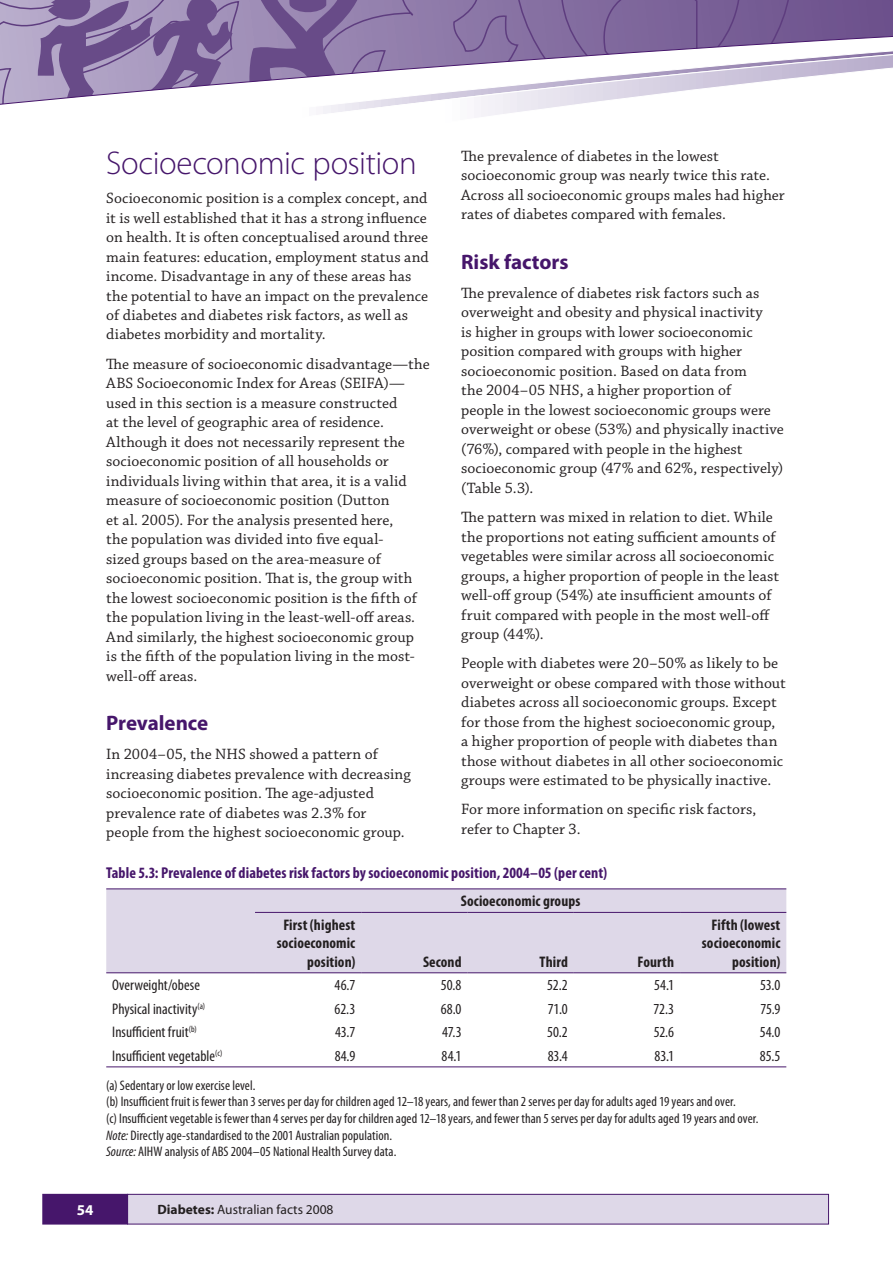
<style>
.page{position:relative;width:893px;height:1263px;background:#fff}
.page>*{position:absolute;margin:0;border:0;box-sizing:border-box;transform-origin:0 0}
.t1{font:300 33px "Myriad Pro";letter-spacing:-.01em;color:#46166b}
.t2{font:700 21px "Myriad Pro";color:#46166b}
.t3{font:15.75px/19.5px "Chaparral Pro";color:#231f20}
.t4{font:700 condensed 15.75px "Myriad Pro";letter-spacing:.005em;color:#46166b}
.t5{font:condensed 15.3px "Myriad Pro";letter-spacing:.005em;color:#231f20}
.t6{font:700 condensed 15.3px/18.5px "Myriad Pro";letter-spacing:.005em;color:#231f20;text-align:right}
.t7{font:700 15px "Myriad Pro";color:#fff}
.t8{font:condensed 13.8px/16.6px "Myriad Pro";letter-spacing:.005em;color:#231f20}
.t9{font:13.5px "Myriad Pro";color:#231f20}
.s1{font-style:italic}
.s2{font-weight:700}
</style>
<div class="page">
<div style="left:128px;top:1194px;width:700px;height:30px;background:#ded8e8"></div>
<div style="left:127px;top:1194px;width:702px;height:30px;border:1px solid #46166b"></div>
<div style="left:43px;top:1194px;width:84px;height:30px;background:#46166b"></div>
<svg style="left:247px;top:0;width:557px;height:18px;background:#80699d"></svg>
<svg style="left:0;top:0;width:240px;height:18px;background:#917dab"></svg>
<svg style="left:0;top:18px;width:892px;height:8px;background:#846da0"></svg>
<svg style="left:0;top:26px;width:892px;height:92px"></svg>
<svg style="left:892px;top:0;width:1px;height:68px"></svg>
<div style="left:106px;top:890px;width:680px;height:83px;background:#ded8e8"></div>
<hr style="left:106px;top:889px;width:680px;height:1px;background:#46166b">
<hr style="left:106px;top:973px;width:149px;height:1px;background:#46166b">
<hr style="left:255px;top:912px;width:106px;height:1px;background:#46166b">
<hr style="left:255px;top:973px;width:106px;height:1px;background:#46166b">
<hr style="left:361px;top:912px;width:106px;height:1px;background:#46166b">
<hr style="left:361px;top:973px;width:106px;height:1px;background:#46166b">
<hr style="left:467px;top:912px;width:107px;height:1px;background:#46166b">
<hr style="left:467px;top:973px;width:107px;height:1px;background:#46166b">
<hr style="left:574px;top:912px;width:106px;height:1px;background:#46166b">
<hr style="left:574px;top:973px;width:106px;height:1px;background:#46166b">
<hr style="left:680px;top:912px;width:106px;height:1px;background:#46166b">
<hr style="left:680px;top:973px;width:106px;height:1px;background:#46166b">
<hr style="left:106px;top:1067px;width:680px;height:1px;background:#46166b">
<p class="t3" style="left:461px;top:147px;width:325px">The prevalence of diabetes in the lowest socioeconomic group was nearly twice this rate.<br>Across all socioeconomic groups males had higher rates of diabetes compared with females.</p>
<h2 class="t2" style="left:461px;top:254px;width:109px">Risk factors</h2>
<p class="t3" style="left:461px;top:285px;width:324px">The prevalence of diabetes risk factors such as overweight and obesity and physical inactivity<br>is higher in groups with lower socioeconomic position compared with groups with higher socioeconomic position. Based on data from<br>the 2004–05 NHS, a higher proportion of<br>people in the lowest socioeconomic groups were overweight or obese (53%) and physically inactive (76%), compared with people in the highest socioeconomic group (47% and 62%, respectively) (Table 5.3).</p>
<p class="t3" style="left:461px;top:509px;width:319px">The pattern was mixed in relation to diet. While the proportions not eating sufficient amounts of vegetables were similar across all socioeconomic groups, a higher proportion of people in the least well-off group (54%) ate insufficient amounts of fruit compared with people in the most well-off group (44%).</p>
<p class="t3" style="left:461px;top:655px;width:326px">People with diabetes were 20–50% as likely to be overweight or obese compared with those without diabetes across all socioeconomic groups. Except for those from the highest socioeconomic group, a higher proportion of people with diabetes than those without diabetes in all other socioeconomic groups were estimated to be physically inactive.</p>
<p class="t3" style="left:461px;top:801px;width:296px">For more information on specific risk factors, refer to Chapter 3.</p>
<p class="t4" style="left:106px;top:867px;width:502px">Table 5.3: Prevalence of diabetes risk factors by socioeconomic position, 2004–05 (per cent)</p>
<p class="t6" style="left:461px;top:894px;width:121px">Socioeconomic groups</p>
<p class="t6" style="left:277px;top:917px;width:80px">First (highest socioeconomic position)</p>
<h1 class="t1" style="left:106px;top:150px;width:312px">Socioeconomic position</h1>
<p class="t3" style="left:106px;top:190px;width:324px">Socioeconomic position is a complex concept, and it is well established that it has a strong influence on health. It is often conceptualised around three main features: education, employment status and income. Disadvantage in any of these areas has the potential to have an impact on the prevalence of diabetes and diabetes risk factors, as well as diabetes morbidity and mortality.</p>
<p class="t3" style="left:106px;top:355px;width:325px">The measure of socioeconomic disadvantage—the ABS Socioeconomic Index for Areas (SEIFA)— used in this section is a measure constructed<br>at the level of geographic area of residence.<br>Although it does not necessarily represent the socioeconomic position of all households or individuals living within that area, it is a valid measure of socioeconomic position (Dutton<br>et al. 2005). For the analysis presented here,<br>the population was divided into five equal-<br>sized groups based on the area-measure of socioeconomic position. That is, the group with the lowest socioeconomic position is the fifth of the population living in the least-well-off areas.<br>And similarly, the highest socioeconomic group<br>is the fifth of the population living in the most&shy;well-off areas.</p>
<h2 class="t2" style="left:106px;top:715px;width:104px">Prevalence</h2>
<p class="t3" style="left:106px;top:746px;width:306px">In 2004–05, the NHS showed a pattern of increasing diabetes prevalence with decreasing socioeconomic position. The age-adjusted prevalence rate of diabetes was 2.3% for people from the highest socioeconomic group.</p>
<p class="t6" style="left:702px;top:917px;width:80px">Fifth (lowest socioeconomic position)</p>
<p class="t6" style="left:423px;top:954px;width:40px">Second</p>
<p class="t6" style="left:539px;top:954px;width:30px">Third</p>
<p class="t6" style="left:637px;top:954px;width:38px">Fourth</p>
<p class="t5" style="left:112px;top:979px;width:89px">Overweight/obese</p>
<p class="t5" style="left:334px;top:979px;width:22px">46.7</p>
<p class="t5" style="left:441px;top:979px;width:22px">50.8</p>
<p class="t5" style="left:547px;top:979px;width:22px">52.2</p>
<p class="t5" style="left:654px;top:979px;width:21px">54.1</p>
<p class="t5" style="left:760px;top:979px;width:22px">53.0</p>
<p class="t5" style="left:112px;top:1003px;width:94px">Physical inactivity<sup>(a)</sup></p>
<p class="t5" style="left:335px;top:1003px;width:22px">62.3</p>
<p class="t5" style="left:441px;top:1003px;width:22px">68.0</p>
<p class="t5" style="left:548px;top:1003px;width:22px">71.0</p>
<p class="t5" style="left:653px;top:1003px;width:22px">72.3</p>
<p class="t5" style="left:760px;top:1003px;width:21px">75.9</p>
<p class="t5" style="left:112px;top:1026px;width:86px">Insufficient fruit<sup>(b)</sup></p>
<p class="t5" style="left:335px;top:1026px;width:22px">43.7</p>
<p class="t5" style="left:442px;top:1026px;width:21px">47.3</p>
<p class="t5" style="left:547px;top:1026px;width:22px">50.2</p>
<p class="t5" style="left:654px;top:1026px;width:22px">52.6</p>
<p class="t5" style="left:760px;top:1026px;width:22px">54.0</p>
<p class="t5" style="left:112px;top:1050px;width:112px">Insufficient vegetable<sup>(c)</sup></p>
<p class="t5" style="left:335px;top:1050px;width:22px">84.9</p>
<p class="t5" style="left:441px;top:1050px;width:21px">84.1</p>
<p class="t5" style="left:548px;top:1050px;width:22px">83.4</p>
<p class="t5" style="left:654px;top:1050px;width:21px">83.1</p>
<p class="t5" style="left:760px;top:1050px;width:22px">85.5</p>
<p class="t8" style="left:106px;top:1078px;width:654px">(a) Sedentary or low exercise level.<br>(b) Insufficient fruit is fewer than 3 serves per day for children aged 12–18 years, and fewer than 2 serves per day for adults aged 19 years and over.<br>(c) Insufficient vegetable is fewer than 4 serves per day for children aged 12–18 years, and fewer than 5 serves per day for adults aged 19 years and over.<br><span class="s1">Note:</span> Directly age-standardised to the 2001 Australian population.<br><span class="s1">Source:</span> AIHW analysis of ABS 2004–05 National Health Survey data.</p>
<p class="t7" style="left:77px;top:1204px;width:18px">54</p>
<p class="t9" style="left:158px;top:1205px;width:178px"><span class="s2">Diabetes:</span> Australian facts 2008</p>
</div>
